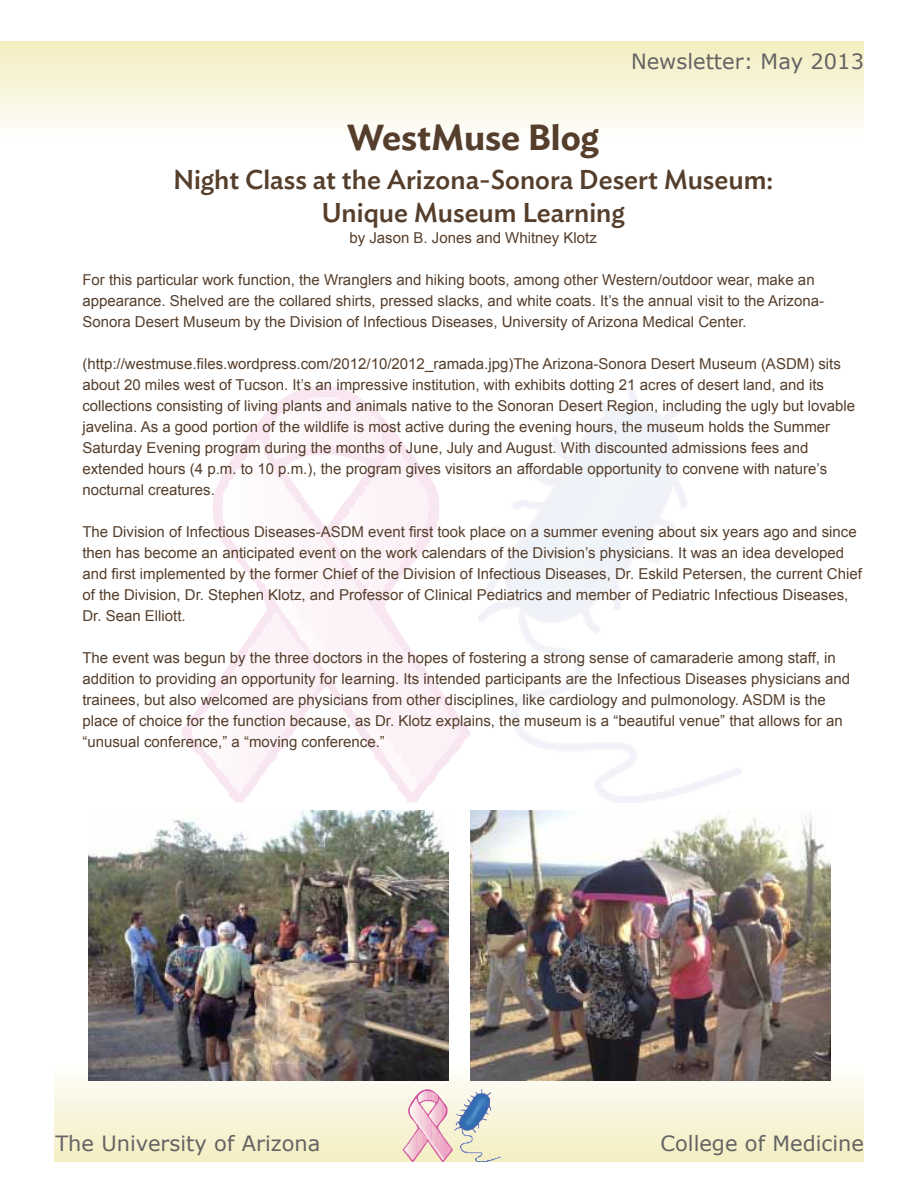
<style>
.page{position:relative;width:918px;height:1188px;background:#fff}
.page>*{position:absolute;margin:0;border:0;box-sizing:border-box;transform-origin:0 0}
.t1{font:600 36px "Ideal Sans";color:#553e2b}
.t2{font:500 27px/32.4px "Ideal Sans";color:#553e2b;text-align:center}
.t3{font:21px "Verdana";color:#636363}
.t4{font:15px/21px "Arial";color:#553e2b}
</style>
<div class="page">
<div style="left:54px;top:1061px;width:810px;height:101px;background:linear-gradient(to bottom,#faf9f9,#f6f0c2)"></div>
<img style="left:455px;top:1089px;width:45px;height:73px">
<img style="left:403px;top:1089px;width:50px;height:73px">
<svg style="left:405px;top:1091px;width:46px;height:69px;background:#f0cacf"></svg>
<div style="left:0;top:42px;width:864px;height:101px;background:linear-gradient(to bottom,#f3eec0,#fffefd)"></div>
<img style="left:470px;top:811px;width:360px;height:270px">
<img style="left:182px;top:386px;width:288px;height:416px">
<img style="left:261px;top:629px;width:7px;height:130px">
<img style="left:229px;top:673px;width:3px;height:111px">
<img style="left:337px;top:559px;width:6px;height:111px">
<img style="left:280px;top:413px;width:7px;height:44px">
<img style="left:283px;top:622px;width:3px;height:108px">
<img style="left:365px;top:486px;width:4px;height:105px">
<img style="left:349px;top:508px;width:4px;height:60px">
<img style="left:353px;top:403px;width:3px;height:45px">
<img style="left:302px;top:511px;width:6px;height:108px">
<img style="left:369px;top:603px;width:6px;height:95px">
<img style="left:362px;top:489px;width:7px;height:95px">
<img style="left:318px;top:533px;width:3px;height:99px">
<img style="left:283px;top:410px;width:3px;height:44px">
<img style="left:254px;top:635px;width:10px;height:130px">
<img style="left:312px;top:524px;width:3px;height:108px">
<img style="left:283px;top:483px;width:3px;height:104px">
<img style="left:192px;top:721px;width:8px;height:22px">
<img style="left:254px;top:559px;width:13px;height:25px">
<img style="left:251px;top:445px;width:3px;height:95px">
<img style="left:353px;top:698px;width:22px;height:42px">
<img style="left:308px;top:400px;width:4px;height:45px">
<img style="left:242px;top:540px;width:16px;height:32px">
<img style="left:308px;top:521px;width:4px;height:111px">
<img style="left:353px;top:581px;width:3px;height:89px">
<img style="left:270px;top:616px;width:7px;height:127px">
<img style="left:296px;top:502px;width:6px;height:117px">
<img style="left:308px;top:670px;width:12px;height:25px">
<img style="left:384px;top:625px;width:4px;height:105px">
<img style="left:242px;top:461px;width:3px;height:79px">
<img style="left:394px;top:445px;width:3px;height:127px">
<img style="left:267px;top:461px;width:3px;height:111px">
<img style="left:226px;top:679px;width:6px;height:102px">
<img style="left:359px;top:591px;width:3px;height:111px">
<img style="left:248px;top:648px;width:7px;height:127px">
<img style="left:334px;top:400px;width:12px;height:48px">
<img style="left:356px;top:587px;width:3px;height:111px">
<img style="left:273px;top:587px;width:13px;height:26px">
<img style="left:292px;top:403px;width:10px;height:48px">
<img style="left:343px;top:518px;width:7px;height:41px">
<img style="left:210px;top:702px;width:7px;height:57px">
<img style="left:292px;top:498px;width:4px;height:112px">
<img style="left:273px;top:613px;width:7px;height:127px">
<img style="left:375px;top:613px;width:9px;height:117px">
<img style="left:308px;top:632px;width:20px;height:38px">
<img style="left:334px;top:397px;width:6px;height:48px">
<img style="left:289px;top:632px;width:7px;height:89px">
<img style="left:372px;top:416px;width:14px;height:42px">
<img style="left:254px;top:439px;width:7px;height:120px">
<img style="left:388px;top:442px;width:6px;height:133px">
<img style="left:235px;top:470px;width:7px;height:64px">
<img style="left:277px;top:476px;width:3px;height:111px">
<img style="left:286px;top:628px;width:3px;height:99px">
<img style="left:378px;top:467px;width:7px;height:124px">
<img style="left:356px;top:499px;width:3px;height:79px">
<img style="left:232px;top:670px;width:7px;height:117px">
<img style="left:334px;top:670px;width:22px;height:41px">
<img style="left:407px;top:464px;width:12px;height:88px">
<img style="left:296px;top:619px;width:12px;height:95px">
<img style="left:331px;top:521px;width:16px;height:35px">
<img style="left:200px;top:714px;width:7px;height:35px">
<img style="left:369px;top:480px;width:7px;height:114px">
<img style="left:375px;top:730px;width:42px;height:64px">
<img style="left:280px;top:416px;width:3px;height:41px">
<img style="left:394px;top:641px;width:6px;height:114px">
<img style="left:264px;top:454px;width:3px;height:114px">
<img style="left:331px;top:549px;width:6px;height:118px">
<img style="left:299px;top:400px;width:9px;height:48px">
<img style="left:251px;top:644px;width:7px;height:127px">
<img style="left:400px;top:454px;width:4px;height:108px">
<img style="left:245px;top:454px;width:7px;height:92px">
<img style="left:336px;top:400px;width:4px;height:45px">
<img style="left:359px;top:406px;width:13px;height:51px">
<img style="left:239px;top:660px;width:6px;height:127px">
<img style="left:286px;top:407px;width:7px;height:47px">
<img style="left:353px;top:502px;width:6px;height:70px">
<img style="left:292px;top:407px;width:4px;height:44px">
<img style="left:280px;top:619px;width:3px;height:117px">
<img style="left:435px;top:698px;width:26px;height:64px">
<img style="left:404px;top:460px;width:3px;height:99px">
<img style="left:362px;top:603px;width:7px;height:108px">
<img style="left:315px;top:527px;width:3px;height:114px">
<img style="left:359px;top:495px;width:7px;height:86px">
<img style="left:223px;top:683px;width:7px;height:95px">
<img style="left:384px;top:454px;width:7px;height:127px">
<img style="left:312px;top:400px;width:3px;height:45px">
<img style="left:261px;top:441px;width:3px;height:124px">
<img style="left:89px;top:811px;width:360px;height:270px">
<h3 class="t3" style="left:631px;top:47px;width:234px">Newsletter: May 2013</h3>
<h1 class="t1" style="left:347px;top:109px;width:253px">WestMuse Blog</h1>
<h2 class="t2" style="left:173px;top:162px;width:602px">Night Class at the Arizona-Sonora Desert Museum:<br>Unique Museum Learning</h2>
<p class="t4" style="left:349px;top:227px;width:249px">by Jason B. Jones and Whitney Klotz</p>
<p class="t4" style="left:82px;top:269px;width:743px">For this particular work function, the Wranglers and hiking boots, among other Western/outdoor wear, make an appearance. Shelved are the collared shirts, pressed slacks, and white coats. It’s the annual visit to the Arizona-<br>Sonora Desert Museum by the Division of Infectious Diseases, University of Arizona Medical Center.</p>
<p class="t4" style="left:82px;top:353px;width:774px">(http://westmuse.files.wordpress.com/2012/10/2012_ramada.jpg)The Arizona-Sonora Desert Museum (ASDM) sits about 20 miles west of Tucson. It’s an impressive institution, with exhibits dotting 21 acres of desert land, and its collections consisting of living plants and animals native to the Sonoran Desert Region, including the ugly but lovable javelina. As a good portion of the wildlife is most active during the evening hours, the museum holds the Summer Saturday Evening program during the months of June, July and August. With discounted admissions fees and extended hours (4 p.m. to 10 p.m.), the program gives visitors an affordable opportunity to convene with nature’s nocturnal creatures.</p>
<p class="t4" style="left:82px;top:521px;width:781px">The Division of Infectious Diseases-ASDM event first took place on a summer evening about six years ago and since then has become an anticipated event on the work calendars of the Division’s physicians. It was an idea developed and first implemented by the former Chief of the Division of Infectious Diseases, Dr. Eskild Petersen, the current Chief of the Division, Dr. Stephen Klotz, and Professor of Clinical Pediatrics and member of Pediatric Infectious Diseases, Dr. Sean Elliott.</p>
<p class="t4" style="left:82px;top:647px;width:769px">The event was begun by the three doctors in the hopes of fostering a strong sense of camaraderie among staff, in addition to providing an opportunity for learning. Its intended participants are the Infectious Diseases physicians and trainees, but also welcomed are physicians from other disciplines, like cardiology and pulmonology. ASDM is the place of choice for the function because, as Dr. Klotz explains, the museum is a “beautiful venue” that allows for an “unusual conference,” a “moving conference.”</p>
<h3 class="t3" style="left:55px;top:1129px;width:267px">The University of Arizona</h3>
<h3 class="t3" style="left:661px;top:1129px;width:205px">College of Medicine</h3>
</div>
